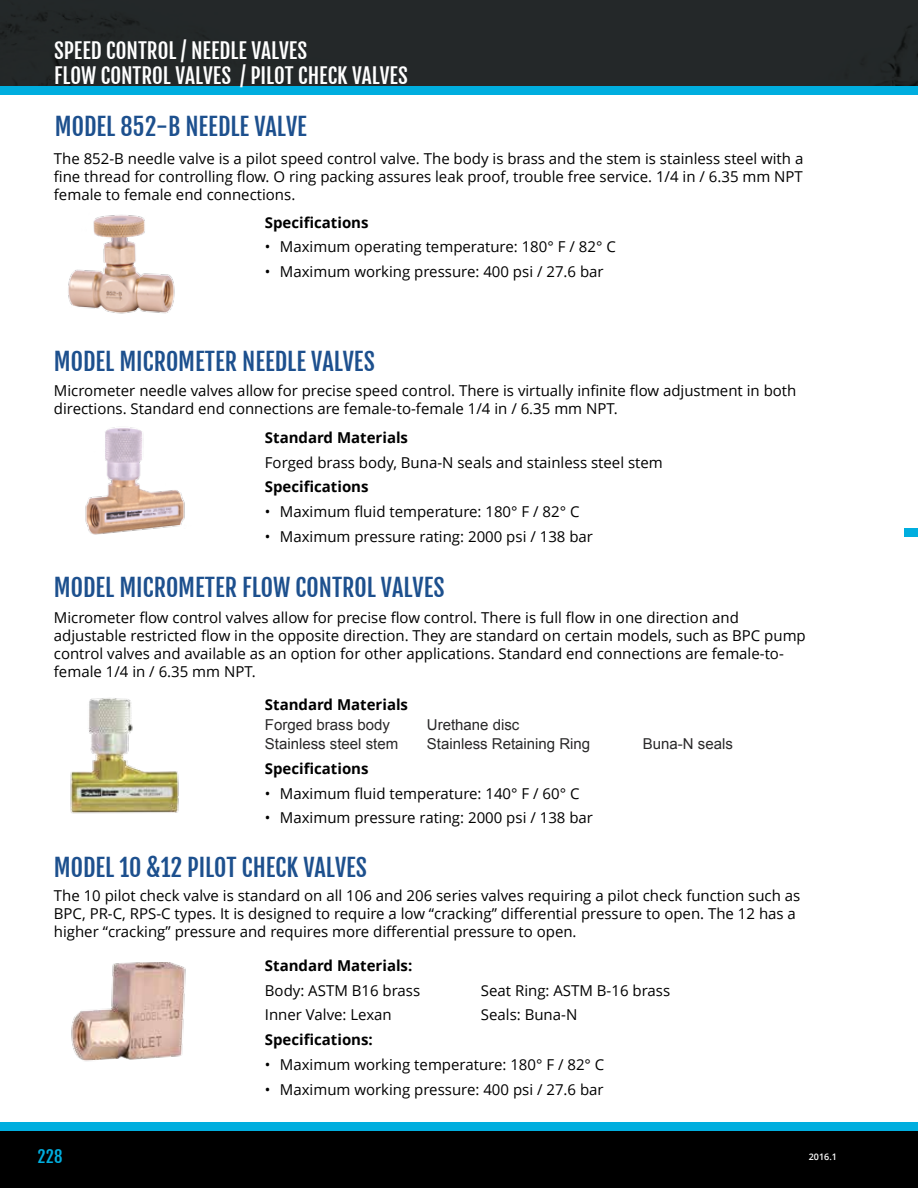
<style>
.page{position:relative;width:918px;height:1188px;background:#fff}
.page>*{position:absolute;margin:0;border:0;box-sizing:border-box;transform-origin:0 0}
.t1{font:24px "Fjalla One";color:#1d508e}
.t2{font:21px/25.2px "Fjalla One";color:#fff}
.t3{font:16.5px "Fjalla One";color:#00aedf}
.t4{font:15px/18px "Open Sans";color:#000}
.t5{font:700 15px "Open Sans";color:#000}
.t6{font:15px "Arial";color:#292829}
.t7{font:600 9px "Open Sans";color:#fff}
</style>
<div class="page">
<div style="left:904px;top:528px;width:14px;height:9px;background:#00aedf"></div>
<div style="left:0;top:1126px;width:918px;height:62px;background:#000"></div>
<div style="left:0;top:1122px;width:918px;height:9px;background:#00aedf"></div>
<div style="left:0;top:0;width:918px;height:86px;background:#242829"></div>
<div style="left:0;top:86px;width:918px;height:9px;background:#00aedf"></div>
<img style="left:85px;top:427px;width:100px;height:108px">
<img style="left:70px;top:698px;width:109px;height:116px">
<img style="left:71px;top:962px;width:115px;height:100px">
<img style="left:68px;top:215px;width:107px;height:99px">
<h2 class="t2" style="left:54px;top:38px;width:355px">SPEED CONTROL / NEEDLE VALVES<br>FLOW CONTROL VALVES / PILOT CHECK VALVES</h2>
<h1 class="t1" style="left:55px;top:112px;width:254px">MODEL 852-B NEEDLE VALVE</h1>
<p class="t4" style="left:54px;top:149px;width:751px;text-align:justify">The 852-B needle valve is a pilot speed control valve. The body is brass and the stem is stainless steel with a fine thread for controlling flow. O ring packing assures leak proof, trouble free service. 1/4 in / 6.35 mm NPT female to female end connections.</p>
<p class="t5" style="left:265px;top:211px;width:105px">Specifications</p>
<p class="t4" style="left:265px;top:237px;width:352px">• Maximum operating temperature: 180° F / 82° C</p>
<p class="t4" style="left:265px;top:262px;width:340px">• Maximum working pressure: 400 psi / 27.6 bar</p>
<h1 class="t1" style="left:54px;top:346px;width:323px">MODEL MICROMETER NEEDLE VALVES</h1>
<p class="t4" style="left:54px;top:381px;width:744px">Micrometer needle valves allow for precise speed control. There is virtually infinite flow adjustment in both directions. Standard end connections are female-to-female 1/4 in / 6.35 mm NPT.</p>
<p class="t5" style="left:265px;top:427px;width:145px">Standard Materials</p>
<p class="t4" style="left:265px;top:453px;width:399px">Forged brass body, Buna-N seals and stainless steel stem</p>
<p class="t5" style="left:265px;top:476px;width:105px">Specifications</p>
<p class="t4" style="left:265px;top:502px;width:316px">• Maximum fluid temperature: 180° F / 82° C</p>
<p class="t4" style="left:265px;top:527px;width:330px">• Maximum pressure rating: 2000 psi / 138 bar</p>
<h1 class="t1" style="left:54px;top:573px;width:392px">MODEL MICROMETER FLOW CONTROL VALVES</h1>
<p class="t4" style="left:54px;top:609px;width:753px">Micrometer flow control valves allow for precise flow control. There is full flow in one direction and adjustable restricted flow in the opposite direction. They are standard on certain models, such as BPC pump control valves and available as an option for other applications. Standard end connections are female-to&shy;female 1/4 in / 6.35 mm NPT.</p>
<p class="t5" style="left:265px;top:694px;width:145px">Standard Materials</p>
<p class="t6" style="left:265px;top:715px;width:127px">Forged brass body</p>
<p class="t6" style="left:427px;top:715px;width:94px">Urethane disc</p>
<p class="t6" style="left:265px;top:734px;width:135px">Stainless steel stem</p>
<p class="t6" style="left:427px;top:734px;width:165px">Stainless Retaining Ring</p>
<p class="t6" style="left:643px;top:734px;width:92px">Buna-N seals</p>
<p class="t5" style="left:265px;top:758px;width:105px">Specifications</p>
<p class="t4" style="left:265px;top:784px;width:316px">• Maximum fluid temperature: 140° F / 60° C</p>
<p class="t4" style="left:265px;top:809px;width:330px">• Maximum pressure rating: 2000 psi / 138 bar</p>
<h1 class="t1" style="left:54px;top:852px;width:315px">MODEL 10 &amp;12 PILOT CHECK VALVES</h1>
<p class="t4" style="left:54px;top:887px;width:748px">The 10 pilot check valve is standard on all 106 and 206 series valves requiring a pilot check function such as<br>BPC, PR-C, RPS-C types. It is designed to require a low “cracking” differential pressure to open. The 12 has a higher “cracking” pressure and requires more differential pressure to open.</p>
<p class="t5" style="left:265px;top:955px;width:149px">Standard Materials:</p>
<p class="t4" style="left:265px;top:981px;width:157px">Body: ASTM B16 brass</p>
<p class="t4" style="left:481px;top:981px;width:191px">Seat Ring: ASTM B-16 brass</p>
<p class="t4" style="left:265px;top:1005px;width:128px">Inner Valve: Lexan</p>
<p class="t4" style="left:481px;top:1005px;width:98px">Seals: Buna-N</p>
<p class="t5" style="left:265px;top:1029px;width:110px">Specifications:</p>
<p class="t4" style="left:265px;top:1055px;width:341px">• Maximum working temperature: 180° F / 82° C</p>
<p class="t4" style="left:265px;top:1080px;width:340px">• Maximum working pressure: 400 psi / 27.6 bar</p>
<p class="t3" style="left:37px;top:1146px;width:27px">228</p>
<p class="t7" style="left:809px;top:1150px;width:30px">2016.1</p>
</div>
